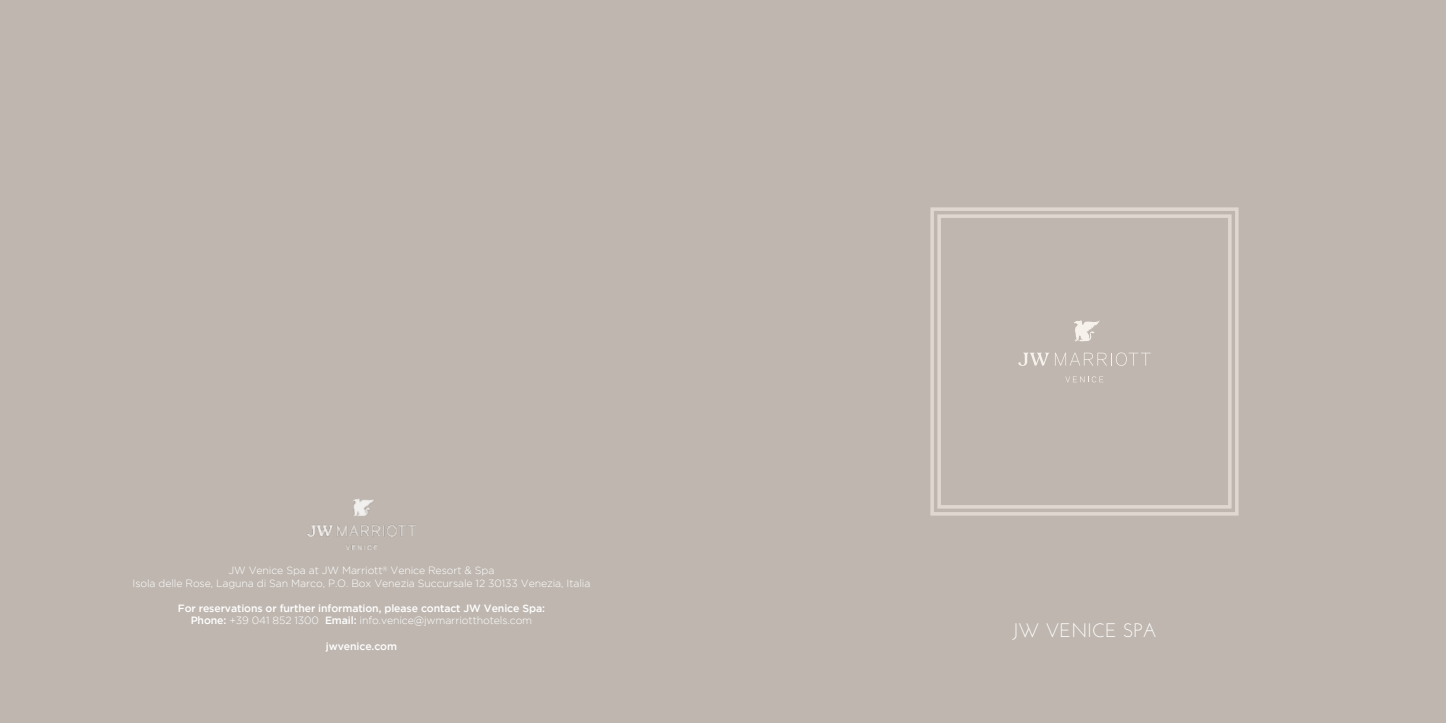
<style>
.page{position:relative;width:1446px;height:723px;background:#fff}
.page>*{position:absolute;margin:0;border:0;box-sizing:border-box;transform-origin:0 0}
.t1{font:19.5px "Josefin Sans";color:#fff}
.t2{font:500 10.5px/12.6px "Gotham";letter-spacing:-.01em;color:#fff;text-align:center}
.t3{font:300 10.5px/12.6px "Gotham";letter-spacing:-.01em;color:#fff;text-align:center}
.s1{font-weight:300}
</style>
<div class="page">
<div style="left:716px;top:0;width:730px;height:723px;background:#beb6af"></div>
<svg style="left:930px;top:207px;width:309px;height:309px"></svg>
<div style="left:937px;top:214px;width:294px;height:294px;border:3px solid #fff7ee"></div>
<svg style="left:1065px;top:376px;width:38px;height:6px"></svg>
<svg style="left:1018px;top:353px;width:31px;height:13px"></svg>
<svg style="left:1055px;top:352px;width:95px;height:14px"></svg>
<svg style="left:1074px;top:320px;width:26px;height:22px"></svg>
<div style="left:0;top:0;width:736px;height:723px;background:#beb6af"></div>
<img style="left:308px;top:499px;width:107px;height:50px">
<p class="t3" style="left:133px;top:564px;width:459px">JW Venice Spa at JW Marriott<sup>®</sup> Venice Resort &amp; Spa<br>Isola delle Rose, Laguna di San Marco, P.O. Box Venezia Succursale 12 30133 Venezia, Italia</p>
<p class="t2" style="left:178px;top:601px;width:368px">For reservations or further information, please contact JW Venice Spa:<br>Phone: <span class="s1">+39 041 852 1300</span> Email: <span class="s1">info.venice@jwmarriotthotels.com</span></p>
<p class="t2" style="left:326px;top:639px;width:73px">jwvenice.com</p>
<h1 class="t1" style="left:1012px;top:618px;width:146px">JW VENICE SPA</h1>
</div>
